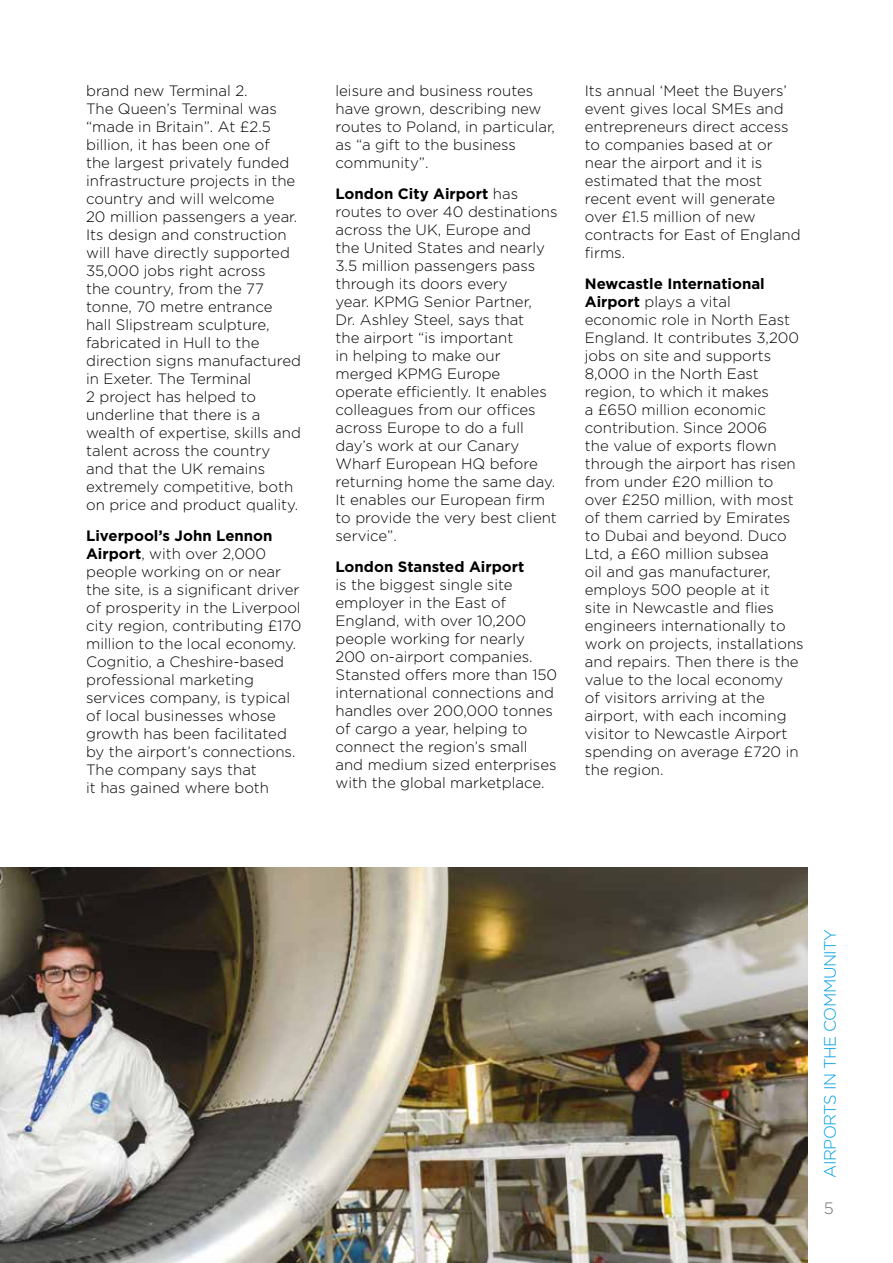
<style>
.page{position:relative;width:893px;height:1263px;background:#fff}
.page>*{position:absolute;margin:0;border:0;box-sizing:border-box;transform-origin:0 0}
.t1{font:300 16.5px "Gotham";letter-spacing:-.03em;color:#009fe3}
.t2{font:300 16.5px "Gotham";color:#706f6f}
.t3{font:300 15px/18px "Gotham";color:#000}
.t4{font:700 15px "Gotham";color:#000}
.s1{font-weight:700}
</style>
<div class="page">
<img style="left:0;top:867px;width:808px;height:396px">
<p class="t3" style="left:86px;top:81px;width:216px">brand new Terminal 2.<br>The Queen’s Terminal was “made in Britain”. At £2.5 billion, it has been one of<br>the largest privately funded infrastructure projects in the country and will welcome<br>20 million passengers a year.<br>Its design and construction will have directly supported<br>35,000 jobs right across<br>the country, from the 77 tonne, 70 metre entrance hall Slipstream sculpture, fabricated in Hull to the direction signs manufactured in Exeter. The Terminal<br>2 project has helped to underline that there is a wealth of expertise, skills and talent across the country and that the UK remains extremely competitive, both on price and product quality.</p>
<p class="t3" style="left:86px;top:526px;width:217px"><span class="s1">Liverpool’s John Lennon<br>Airport</span>, with over 2,000 people working on or near the site, is a significant driver of prosperity in the Liverpool city region, contributing £170 million to the local economy.<br>Cognitio, a Cheshire-based professional marketing services company, is typical of local businesses whose growth has been facilitated by the airport’s connections.<br>The company says that<br>it has gained where both</p>
<p class="t3" style="left:335px;top:81px;width:221px">leisure and business routes have grown, describing new routes to Poland, in particular, as “a gift to the business community”.</p>
<p class="t3" style="left:335px;top:184px;width:223px"><span class="s1">London City Airport</span> has routes to over 40 destinations across the UK, Europe and the United States and nearly<br>3.5 million passengers pass through its doors every<br>year. KPMG Senior Partner,<br>Dr. Ashley Steel, says that<br>the airport “is important<br>in helping to make our merged KPMG Europe operate efficiently. It enables colleagues from our offices across Europe to do a full day’s work at our Canary<br>Wharf European HQ before returning home the same day.<br>It enables our European firm to provide the very best client service”.</p>
<p class="t4" style="left:335px;top:557px;width:190px">London Stansted Airport</p>
<p class="t3" style="left:335px;top:575px;width:223px">is the biggest single site employer in the East of<br>England, with over 10,200 people working for nearly<br>200 on-airport companies.<br>Stansted offers more than 150 international connections and handles over 200,000 tonnes of cargo a year, helping to connect the region’s small and medium sized enterprises with the global marketplace.</p>
<p class="t3" style="left:585px;top:81px;width:217px">Its annual ‘Meet the Buyers’ event gives local SMEs and entrepreneurs direct access to companies based at or near the airport and it is estimated that the most recent event will generate over £1.5 million of new contracts for East of England firms.</p>
<p class="t3" style="left:585px;top:274px;width:220px"><span class="s1">Newcastle International<br>Airport</span> plays a vital economic role in North East<br>England. It contributes 3,200 jobs on site and supports<br>8,000 in the North East region, to which it makes<br>a £650 million economic contribution. Since 2006<br>the value of exports flown through the airport has risen from under £20 million to over £250 million, with most of them carried by Emirates to Dubai and beyond. Duco<br>Ltd, a £60 million subsea<br>oil and gas manufacturer, employs 500 people at it<br>site in Newcastle and flies engineers internationally to work on projects, installations and repairs. Then there is the value to the local economy<br>of visitors arriving at the airport, with each incoming visitor to Newcastle Airport spending on average £720 in the region.</p>
<p class="t1" style="left:821px;top:1178px;width:251px;rotate:-90deg">AIRPORTS IN THE COMMUNITY</p>
<p class="t2" style="left:824px;top:1199px;width:11px">5</p>
</div>
